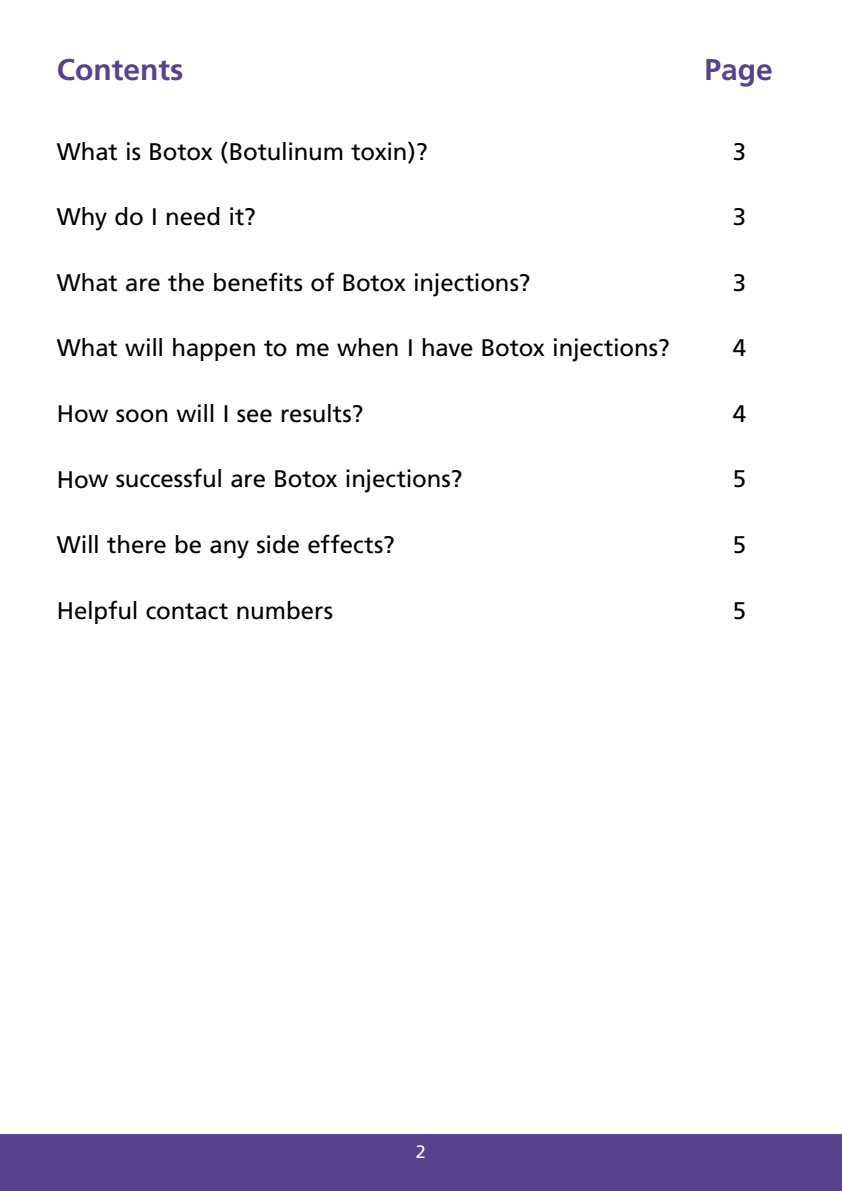
<style>
.page{position:relative;width:842px;height:1191px;background:#fff}
.page>*{position:absolute;margin:0;border:0;box-sizing:border-box;transform-origin:0 0}
.t1{font:700 30px "Frutiger";color:#57428e}
.t2{font:24px "Frutiger";letter-spacing:-.005em;color:#000}
.t3{font:18px "Frutiger";color:#fff}
</style>
<div class="page">
<div style="left:0;top:1134px;width:842px;height:57px;background:#57428e"></div>
<p class="t1" style="left:57px;top:52px;width:128px">Contents</p>
<p class="t1" style="left:704px;top:52px;width:70px">Page</p>
<p class="t2" style="left:57px;top:137px;width:373px">What is Botox (Botulinum toxin)?</p>
<p class="t2" style="left:733px;top:137px;width:15px">3</p>
<p class="t2" style="left:57px;top:203px;width:201px">Why do I need it?</p>
<p class="t2" style="left:733px;top:203px;width:15px">3</p>
<p class="t2" style="left:57px;top:268px;width:475px">What are the benefits of Botox injections?</p>
<p class="t2" style="left:733px;top:268px;width:15px">3</p>
<p class="t2" style="left:57px;top:334px;width:614px">What will happen to me when I have Botox injections?</p>
<p class="t2" style="left:733px;top:334px;width:15px">4</p>
<p class="t2" style="left:57px;top:399px;width:308px">How soon will I see results?</p>
<p class="t2" style="left:733px;top:399px;width:15px">4</p>
<p class="t2" style="left:57px;top:465px;width:407px">How successful are Botox injections?</p>
<p class="t2" style="left:733px;top:465px;width:15px">5</p>
<p class="t2" style="left:57px;top:530px;width:340px">Will there be any side effects?</p>
<p class="t2" style="left:733px;top:530px;width:15px">5</p>
<p class="t2" style="left:57px;top:596px;width:278px">Helpful contact numbers</p>
<p class="t2" style="left:733px;top:596px;width:15px">5</p>
<p class="t3" style="left:416px;top:1141px;width:12px">2</p>
</div>
